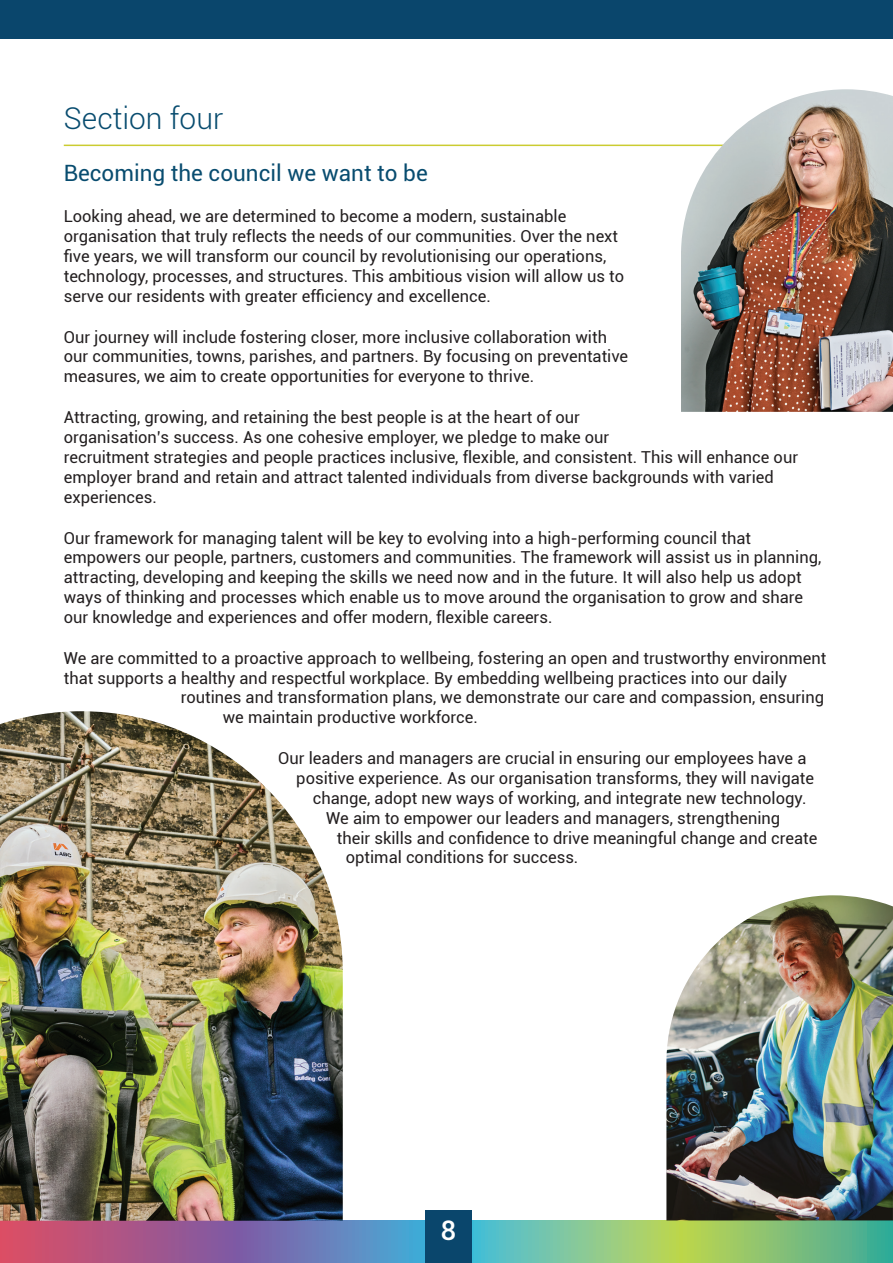
<style>
.page{position:relative;width:893px;height:1263px;background:#fff}
.page>*{position:absolute;margin:0;border:0;box-sizing:border-box;transform-origin:0 0}
.t1{font:300 30px "Roboto";color:#084c6f}
.t2{font:500 27px "Roboto";color:#fff}
.t3{font:22.5px "Roboto";color:#084c6f}
.t4{font:16.5px/19.8px "Roboto";color:#231f20}
</style>
<div class="page">
<div style="left:0;top:0;width:893px;height:38px;background:#0a466c"></div>
<svg style="left:0;top:1220px;width:893px;height:43px;background:#879691"></svg>
<div style="left:425px;top:1210px;width:47px;height:53px;background:#0a466c"></div>
<hr style="left:64px;top:145px;width:765px;height:1px;background:#cbcc31">
<img style="left:0;top:711px;width:343px;height:510px">
<img style="left:681px;top:89px;width:212px;height:323px">
<img style="left:666px;top:895px;width:227px;height:325px">
<h1 class="t1" style="left:64px;top:97px;width:161px">Section four</h1>
<h3 class="t3" style="left:64px;top:158px;width:365px">Becoming the council we want to be</h3>
<p class="t4" style="left:64px;top:206px;width:562px">Looking ahead, we are determined to become a modern, sustainable organisation that truly reflects the needs of our communities. Over the next five years, we will transform our council by revolutionising our operations, technology, processes, and structures. This ambitious vision will allow us to serve our residents with greater efficiency and excellence.</p>
<p class="t4" style="left:64px;top:326px;width:566px">Our journey will include fostering closer, more inclusive collaboration with our communities, towns, parishes, and partners. By focusing on preventative measures, we aim to create opportunities for everyone to thrive.</p>
<p class="t4" style="left:64px;top:407px;width:736px">Attracting, growing, and retaining the best people is at the heart of our<br>organisation’s success. As one cohesive employer, we pledge to make our<br>recruitment strategies and people practices inclusive, flexible, and consistent. This will enhance our employer brand and retain and attract talented individuals from diverse backgrounds with varied experiences.</p>
<p class="t4" style="left:64px;top:527px;width:759px">Our framework for managing talent will be key to evolving into a high-performing council that empowers our people, partners, customers and communities. The framework will assist us in planning, attracting, developing and keeping the skills we need now and in the future. It will also help us adopt ways of thinking and processes which enable us to move around the organisation to grow and share our knowledge and experiences and offer modern, flexible careers.</p>
<p class="t4" style="left:64px;top:647px;width:764px">We are committed to a proactive approach to wellbeing, fostering an open and trustworthy environment</p>
<p class="t4" style="left:64px;top:667px;width:725px">that supports a healthy and respectful workplace. By embedding wellbeing practices into our daily</p>
<p class="t4" style="left:181px;top:687px;width:645px">routines and transformation plans, we demonstrate our care and compassion, ensuring</p>
<p class="t4" style="left:223px;top:707px;width:257px">we maintain productive workforce.</p>
<p class="t4" style="left:278px;top:748px;width:530px">Our leaders and managers are crucial in ensuring our employees have a</p>
<p class="t4" style="left:296px;top:768px;width:519px">positive experience. As our organisation transforms, they will navigate</p>
<p class="t4" style="left:313px;top:787px;width:495px">change, adopt new ways of working, and integrate new technology.</p>
<p class="t4" style="left:326px;top:807px;width:455px">We aim to empower our leaders and managers, strengthening</p>
<p class="t4" style="left:337px;top:827px;width:482px">their skills and confidence to drive meaningful change and create</p>
<p class="t4" style="left:346px;top:847px;width:234px">optimal conditions for success.</p>
<h2 class="t2" style="left:441px;top:1212px;width:17px">8</h2>
</div>
